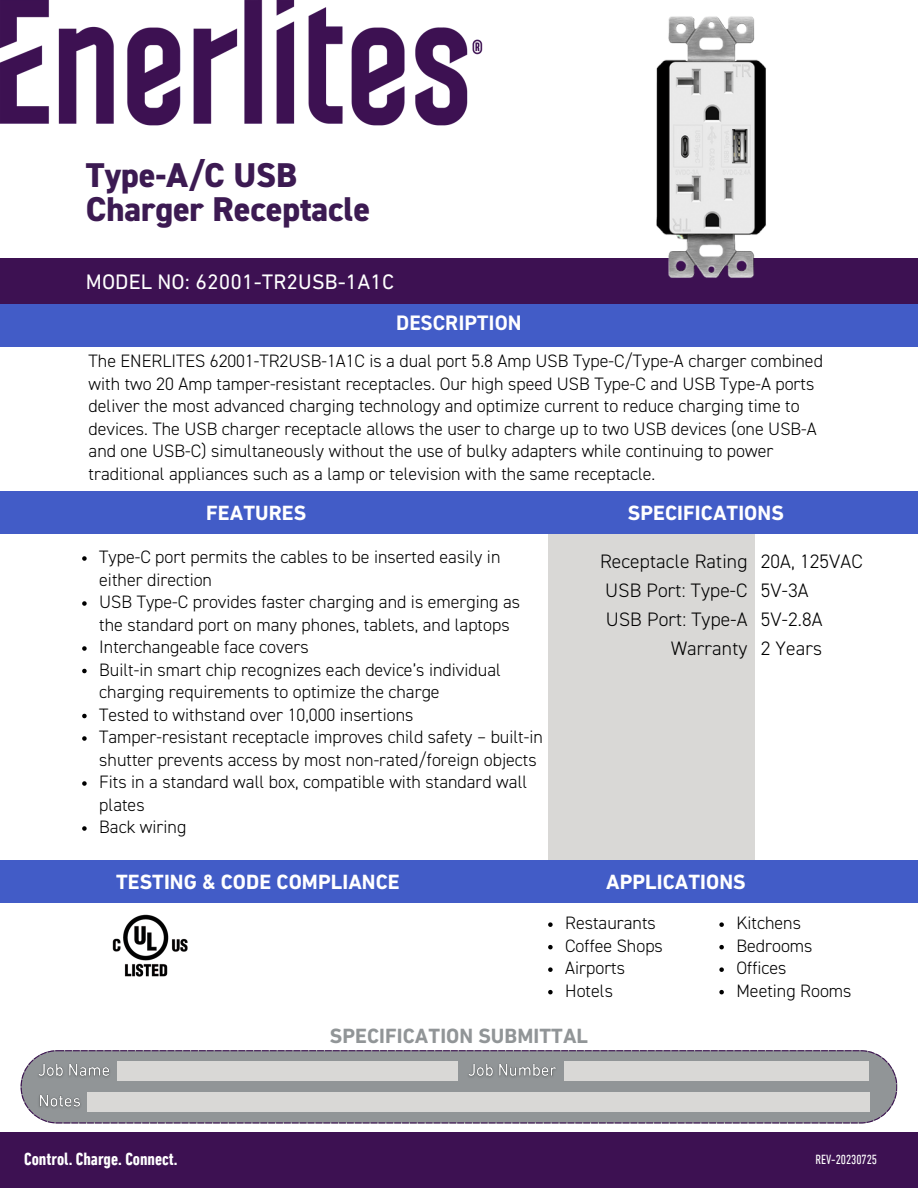
<style>
.page{position:relative;width:918px;height:1188px;background:#fff}
.page>*{position:absolute;margin:0;border:0;box-sizing:border-box;transform-origin:0 0}
.t1{font:800 34.5px "DIN2014";letter-spacing:-.005em;color:#3c1a52}
.t2{font:21.3px "DIN Next LT Pro";letter-spacing:.005em;color:#fff}
.t3{font:700 21px "DIN Next LT Pro";letter-spacing:.005em;color:#fff}
.t4{font:700 21px "DIN Next LT Pro";letter-spacing:.005em;color:#919597}
.t5{font:700 21px "DIN2014";letter-spacing:.005em;color:#fff}
.t6{font:300 19.5px "DIN2014";letter-spacing:.01em;color:#000}
.t7{font:300 18px/22.5px "DIN2014";color:#000}
.t8{font:700 condensed 18px "DIN Next LT Pro";color:#fff}
.t9{font:condensed 13.5px "DIN Next LT Pro";letter-spacing:-.005em;color:#fff}
</style>
<div class="page">
<div style="left:0;top:258px;width:918px;height:52px;background:#3d1152"></div>
<div style="left:0;top:305px;width:918px;height:42px;background:#425cc7"></div>
<div style="left:548px;top:527px;width:207px;height:345px;background:#d9d8d6"></div>
<img style="left:0;top:0;width:483px;height:126px">
<div style="left:0;top:491px;width:918px;height:43px;background:#425cc7"></div>
<div style="left:0;top:860px;width:918px;height:42px;background:#425cc7"></div>
<img style="left:112px;top:914px;width:76px;height:63px">
<svg style="left:82px;top:556px;width:5px;height:5px"></svg>
<svg style="left:82px;top:601px;width:5px;height:5px"></svg>
<svg style="left:82px;top:646px;width:5px;height:5px"></svg>
<svg style="left:82px;top:669px;width:5px;height:4px"></svg>
<svg style="left:82px;top:714px;width:5px;height:4px"></svg>
<svg style="left:82px;top:736px;width:5px;height:5px"></svg>
<svg style="left:82px;top:781px;width:5px;height:5px"></svg>
<svg style="left:82px;top:826px;width:5px;height:5px"></svg>
<svg style="left:548px;top:922px;width:5px;height:5px"></svg>
<svg style="left:548px;top:945px;width:5px;height:4px"></svg>
<svg style="left:548px;top:967px;width:5px;height:5px"></svg>
<svg style="left:548px;top:990px;width:5px;height:4px"></svg>
<svg style="left:719px;top:922px;width:5px;height:5px"></svg>
<svg style="left:719px;top:945px;width:5px;height:4px"></svg>
<svg style="left:719px;top:967px;width:5px;height:5px"></svg>
<svg style="left:719px;top:990px;width:5px;height:4px"></svg>
<img style="left:656px;top:16px;width:110px;height:262px">
<div style="left:0;top:1133px;width:918px;height:55px;background:#3d1152"></div>
<svg style="left:21px;top:1050px;width:876px;height:73px;background:#929499"></svg>
<div style="left:117px;top:1061px;width:341px;height:20px;background:#d9d8d6"></div>
<img style="left:33px;top:1059px;width:81px;height:23px">
<div style="left:564px;top:1061px;width:305px;height:20px;background:#d9d8d6"></div>
<img style="left:463px;top:1059px;width:98px;height:23px">
<div style="left:87px;top:1093px;width:782px;height:19px;background:#d9d8d6"></div>
<img style="left:36px;top:1090px;width:49px;height:23px">
<p class="t1" style="left:86px;top:161px;width:213px">Type-A/C USB</p>
<p class="t1" style="left:86px;top:194px;width:286px">Charger Receptacle</p>
<p class="t2" style="left:86px;top:273px;width:310px">MODEL NO: 62001-TR2USB-1A1C</p>
<p class="t5" style="left:396px;top:314px;width:127px">DESCRIPTION</p>
<p class="t7" style="left:89px;top:351px;width:736px">The ENERLITES 62001-TR2USB-1A1C is a dual port 5.8 Amp USB Type-C/Type-A charger combined with two 20 Amp tamper-resistant receptacles. Our high speed USB Type-C and USB Type-A ports deliver the most advanced charging technology and optimize current to reduce charging time to devices. The USB charger receptacle allows the user to charge up to two USB devices (one USB-A and one USB-C) simultaneously without the use of bulky adapters while continuing to power traditional appliances such as a lamp or television with the same receptacle.</p>
<p class="t3" style="left:206px;top:504px;width:102px">FEATURES</p>
<p class="t3" style="left:628px;top:504px;width:158px">SPECIFICATIONS</p>
<p class="t7" style="left:99px;top:547px;width:403px">Type-C port permits the cables to be inserted easily in either direction</p>
<p class="t7" style="left:99px;top:592px;width:422px">USB Type-C provides faster charging and is emerging as the standard port on many phones, tablets, and laptops</p>
<p class="t7" style="left:99px;top:637px;width:211px">Interchangeable face covers</p>
<p class="t7" style="left:99px;top:659px;width:403px">Built-in smart chip recognizes each device’s individual charging requirements to optimize the charge</p>
<p class="t7" style="left:99px;top:704px;width:316px">Tested to withstand over 10,000 insertions</p>
<p class="t7" style="left:99px;top:727px;width:445px">Tamper-resistant receptacle improves child safety – built-in shutter prevents access by most non-rated/foreign objects</p>
<p class="t7" style="left:99px;top:772px;width:430px">Fits in a standard wall box, compatible with standard wall plates</p>
<p class="t7" style="left:99px;top:817px;width:89px">Back wiring</p>
<p class="t6" style="left:600px;top:553px;width:149px">Receptacle Rating</p>
<p class="t6" style="left:605px;top:582px;width:144px">USB Port: Type-C</p>
<p class="t6" style="left:606px;top:611px;width:143px">USB Port: Type-A</p>
<p class="t6" style="left:671px;top:640px;width:78px">Warranty</p>
<p class="t6" style="left:761px;top:553px;width:104px">20A, 125VAC</p>
<p class="t6" style="left:761px;top:582px;width:49px">5V-3A</p>
<p class="t6" style="left:761px;top:611px;width:63px">5V-2.8A</p>
<p class="t6" style="left:761px;top:640px;width:63px">2 Years</p>
<p class="t3" style="left:116px;top:874px;width:285px">TESTING &amp; CODE COMPLIANCE</p>
<p class="t3" style="left:606px;top:874px;width:141px">APPLICATIONS</p>
<p class="t7" style="left:565px;top:913px;width:92px">Restaurants</p>
<p class="t7" style="left:565px;top:935px;width:99px">Coffee Shops</p>
<p class="t7" style="left:565px;top:958px;width:61px">Airports</p>
<p class="t7" style="left:565px;top:980px;width:49px">Hotels</p>
<p class="t7" style="left:736px;top:913px;width:66px">Kitchens</p>
<p class="t7" style="left:736px;top:935px;width:78px">Bedrooms</p>
<p class="t7" style="left:736px;top:958px;width:52px">Offices</p>
<p class="t7" style="left:736px;top:980px;width:117px">Meeting Rooms</p>
<p class="t8" style="left:24px;top:1151px;width:155px">Control. Charge. Connect.</p>
<p class="t4" style="left:330px;top:1027px;width:260px">SPECIFICATION SUBMITTAL</p>
<p class="t9" style="left:816px;top:1154px;width:63px">REV-20230725</p>
</div>
